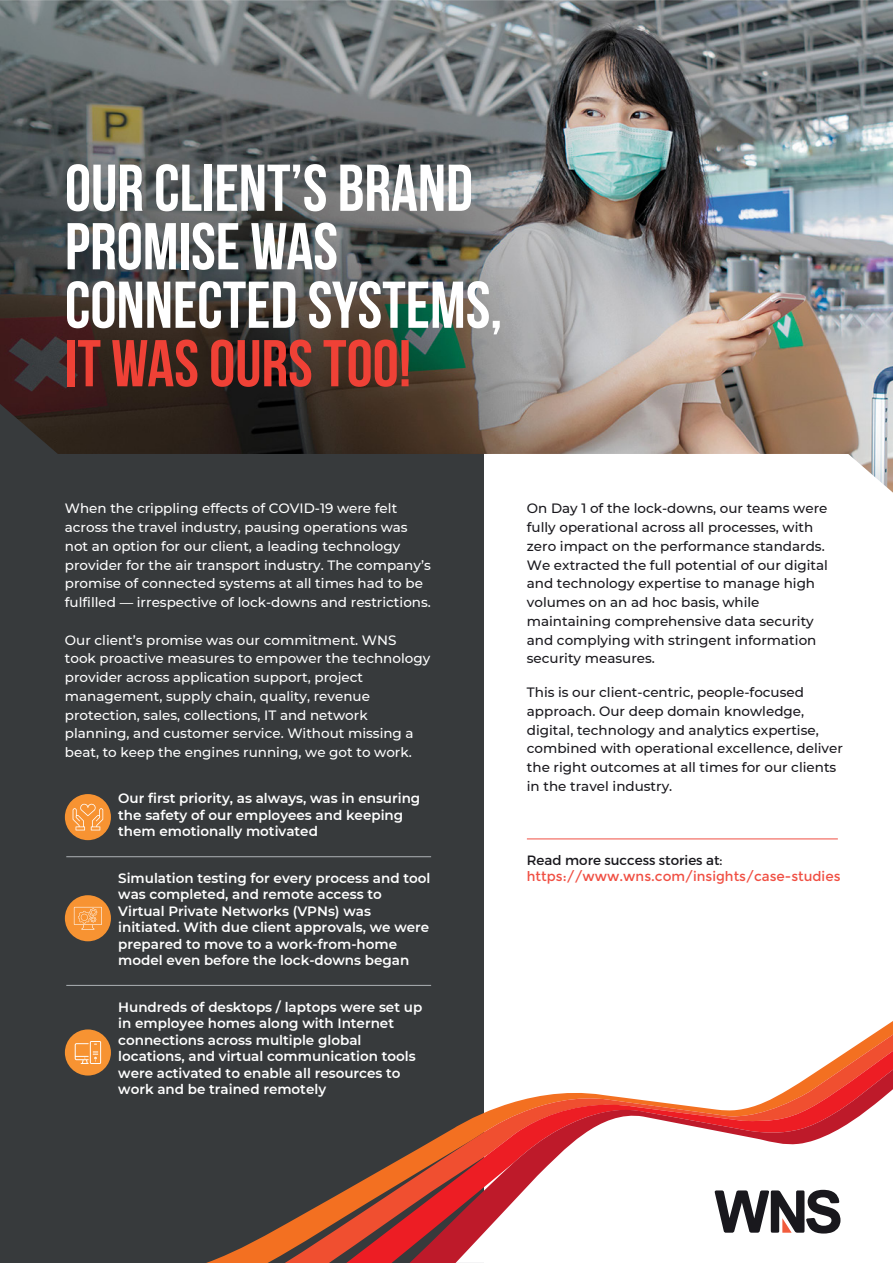
<style>
.page{position:relative;width:893px;height:1263px;background:#fff}
.page>*{position:absolute;margin:0;border:0;box-sizing:border-box;transform-origin:0 0}
.t1{font:700 66px/58.5px "Bebas Neue";color:#fff}
.t2{font:700 66px "Bebas Neue";color:#ef4136}
.t3{font:500 13.5px/18.8px "Montserrat";color:#fff}
.t4{font:500 13.5px/18.8px "Montserrat";color:#19181d}
.t5{font:600 13.5px/16.5px "Montserrat";color:#fff}
.t6{font:13.5px "Montserrat";color:#f04f43}
.t7{font:13.5px "Montserrat";color:#19181d}
</style>
<div class="page">
<div style="left:0;top:371px;width:484px;height:892px;background:#373a3c"></div>
<img style="left:0;top:0;width:893px;height:493px">
<hr style="left:66px;top:856px;width:365px;height:1px;background:#aeb3b6">
<hr style="left:66px;top:985px;width:365px;height:1px;background:#aeb3b6">
<hr style="left:527px;top:839px;width:311px;height:1px;background:#f04f43">
<svg style="left:0;top:404px;width:72px;height:62px"></svg>
<div style="left:65px;top:794px;width:46px;height:46px;background:#f79332;border-radius:23px"></div>
<svg style="left:206px;top:1021px;width:687px;height:242px"></svg>
<svg style="left:285px;top:1034px;width:608px;height:229px"></svg>
<svg style="left:346px;top:1051px;width:547px;height:212px"></svg>
<svg style="left:410px;top:1069px;width:483px;height:194px"></svg>
<div style="left:65px;top:895px;width:46px;height:46px;background:#f79332;border-radius:50%"></div>
<div style="left:65px;top:1029px;width:46px;height:46px;background:#f79332;border-radius:50%"></div>
<svg style="left:73px;top:803px;width:30px;height:27px"></svg>
<svg style="left:74px;top:907px;width:28px;height:23px"></svg>
<svg style="left:75px;top:1041px;width:26px;height:23px"></svg>
<h1 class="t1" style="left:65px;top:158px;width:439px">OUR CLIENT’S BRAND<br>PROMISE WAS<br>CONNECTED SYSTEMS,</h1>
<h1 class="t2" style="left:65px;top:327px;width:348px">IT WAS OURS TOO!</h1>
<p class="t3" style="left:65px;top:499px;width:368px">When the crippling effects of COVID-19 were felt across the travel industry, pausing operations was not an option for our client, a leading technology provider for the air transport industry. The company’s promise of connected systems at all times had to be fulfilled — irrespective of lock-downs and restrictions.</p>
<p class="t3" style="left:65px;top:630px;width:367px">Our client’s promise was our commitment. WNS took proactive measures to empower the technology provider across application support, project management, supply chain, quality, revenue protection, sales, collections, IT and network planning, and customer service. Without missing a beat, to keep the engines running, we got to work.</p>
<p class="t5" style="left:118px;top:789px;width:304px">Our first priority, as always, was in ensuring the safety of our employees and keeping them emotionally motivated</p>
<p class="t5" style="left:118px;top:869px;width:314px">Simulation testing for every process and tool was completed, and remote access to Virtual Private Networks (VPNs) was initiated. With due client approvals, we were prepared to move to a work-from-home model even before the lock-downs began</p>
<p class="t5" style="left:118px;top:998px;width:305px">Hundreds of desktops / laptops were set up in employee homes along with Internet connections across multiple global locations, and virtual communication tools were activated to enable all resources to work and be trained remotely</p>
<p class="t4" style="left:527px;top:499px;width:303px">On Day 1 of the lock-downs, our teams were fully operational across all processes, with zero impact on the performance standards.<br>We extracted the full potential of our digital and technology expertise to manage high volumes on an ad hoc basis, while maintaining comprehensive data security and complying with stringent information security measures.</p>
<p class="t4" style="left:527px;top:682px;width:318px">This is our client-centric, people-focused approach. Our deep domain knowledge, digital, technology and analytics expertise, combined with operational excellence, deliver the right outcomes at all times for our clients in the travel industry.</p>
<p class="t7" style="left:527px;top:852px;width:197px">Read more success stories at:</p>
<p class="t6" style="left:527px;top:869px;width:315px">https://www.wns.com/insights/case-studies</p>
</div>
